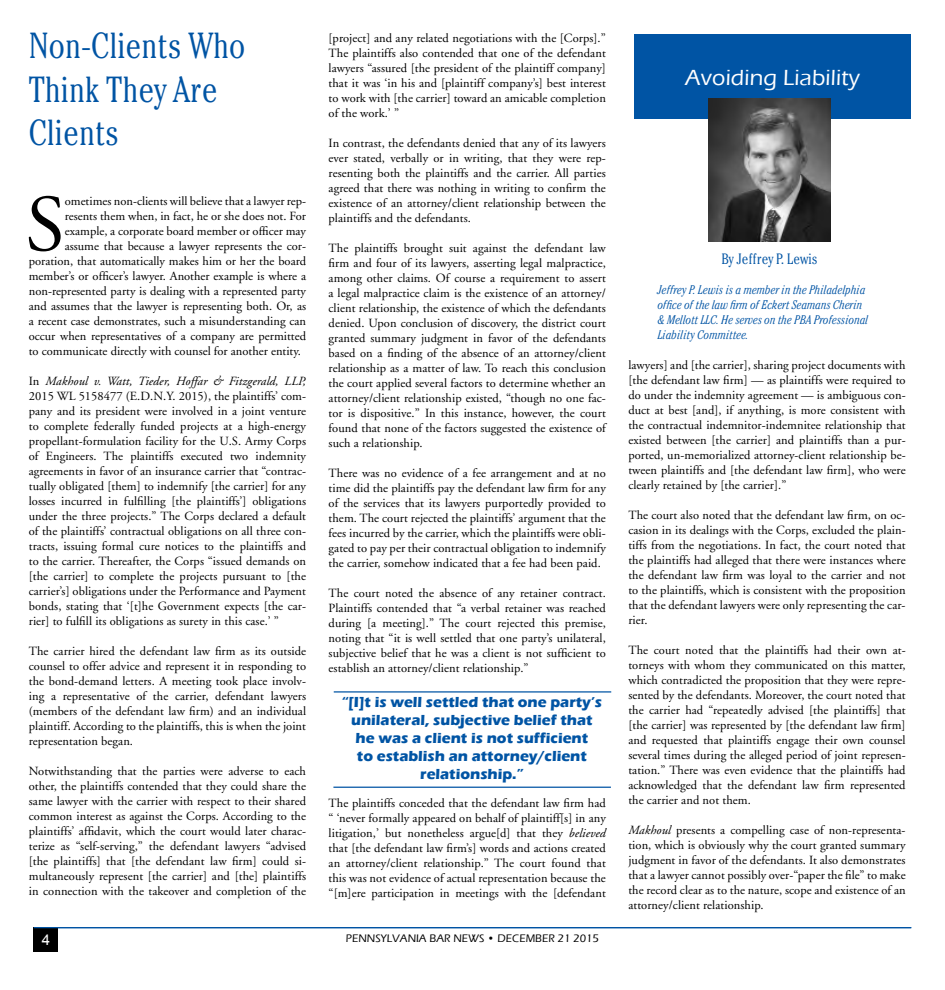
<style>
.page{position:relative;width:945px;height:990px;background:#fff}
.page>*{position:absolute;margin:0;border:0;box-sizing:border-box;transform-origin:0 0}
.t1{font:80.38px "Adobe Garamond";color:#000}
.t2{font:300 condensed 36.25px/43.5px "Cheltenham Std";color:#0054a4}
.t3{font:500 22.5px "Eras ITC";letter-spacing:.01em;color:#fff}
.t4{font:700 15px/18px "Eras ITC";color:#0054a4;text-align:center}
.t5{font:300 condensed 15px "Cheltenham Std";color:#0054a4}
.t6{font:15px "Arial";color:#fff}
.t7{font:12.5px/15px "Adobe Garamond";letter-spacing:.005em;color:#000;text-align:justify}
.t8{font:italic 300 condensed 12.5px/15px "Cheltenham Std";color:#0054a4}
.t9{font:500 11.25px "Eras ITC";color:#000}
.s1{font-style:italic}
</style>
<div class="page">
<div style="left:34px;top:927px;width:24px;height:24px;background:#000"></div>
<hr style="left:34px;top:927px;width:877px;height:1px;background:#0054a4">
<div style="left:634px;top:34px;width:277px;height:85px;background:#0054a4"></div>
<img style="left:708px;top:99px;width:123px;height:143px">
<hr style="left:334px;top:691px;width:277px;height:2px;background:#0054a4">
<hr style="left:333px;top:787px;width:278px;height:1px;background:#0054a4">
<h2 class="t2" style="left:29px;top:23px;width:218px">Non-Clients Who<br>Think They Are<br>Clients</h2>
<h1 class="t1" style="left:25px;top:182px;width:41px">S</h1>
<p class="t7" style="left:65px;top:194px;width:243px">ometimes non-clients will believe that a lawyer rep-</p>
<p class="t7" style="left:65px;top:209px;width:243px">resents them when, in fact, he or she does not. For</p>
<p class="t7" style="left:65px;top:224px;width:243px">example, a corporate board member or officer may</p>
<p class="t7" style="left:65px;top:239px;width:243px">assume that because a lawyer represents the cor-</p>
<p class="t7" style="left:29px;top:254px;width:279px">poration, that automatically makes him or her the board</p>
<p class="t7" style="left:29px;top:269px;width:279px">member’s or officer’s lawyer. Another example is where a</p>
<p class="t7" style="left:29px;top:284px;width:279px">non-represented party is dealing with a represented party</p>
<p class="t7" style="left:29px;top:299px;width:279px">and assumes that the lawyer is representing both. Or, as</p>
<p class="t7" style="left:29px;top:314px;width:279px">a recent case demonstrates, such a misunderstanding can</p>
<p class="t7" style="left:29px;top:329px;width:279px">occur when representatives of a company are permitted</p>
<p class="t7" style="left:29px;top:344px;width:274px">to communicate directly with counsel for another entity.</p>
<p class="t7" style="left:29px;top:374px;width:279px">In <span class="s1">Makhoul v. Watt, Tieder, Hoffar &amp; Fitzgerald, LLP, </span>2015 WL 5158477 (E.D.N.Y. 2015), the plaintiffs’ com&shy;pany and its president were involved in a joint venture to complete federally funded projects at a high-energy propellant-formulation facility for the U.S. Army Corps of Engineers. The plaintiffs executed two indemnity agreements in favor of an insurance carrier that “contrac&shy;tually obligated [them] to indemnify [the carrier] for any losses incurred in fulfilling [the plaintiffs’] obligations under the three projects.” The Corps declared a default of the plaintiffs’ contractual obligations on all three con&shy;tracts, issuing formal cure notices to the plaintiffs and to the carrier. Thereafter, the Corps “issued demands on [the carrier] to complete the projects pursuant to [the carrier’s] obligations under the Performance and Payment bonds, stating that ‘[t]he Government expects [the car&shy;rier] to fulfill its obligations as surety in this case.’ ”</p>
<p class="t7" style="left:29px;top:644px;width:279px">The carrier hired the defendant law firm as its outside counsel to offer advice and represent it in responding to the bond-demand letters. A meeting took place involv&shy;ing a representative of the carrier, defendant lawyers (members of the defendant law firm) and an individual plaintiff. According to the plaintiffs, this is when the joint representation began.</p>
<p class="t7" style="left:29px;top:764px;width:279px">Notwithstanding that the parties were adverse to each other, the plaintiffs contended that they could share the same lawyer with the carrier with respect to their shared common interest as against the Corps. According to the plaintiffs’ affidavit, which the court would later charac&shy;terize as “self-serving,” the defendant lawyers “advised [the plaintiffs] that [the defendant law firm] could si&shy;multaneously represent [the carrier] and [the] plaintiffs in connection with the takeover and completion of the</p>
<p class="t7" style="left:329px;top:31px;width:279px">[project] and any related negotiations with the [Corps].” The plaintiffs also contended that one of the defendant lawyers “assured [the president of the plaintiff company] that it was ‘in his and [plaintiff company’s] best interest to work with [the carrier] toward an amicable completion of the work.’ ”</p>
<p class="t7" style="left:329px;top:136px;width:279px">In contrast, the defendants denied that any of its lawyers ever stated, verbally or in writing, that they were rep&shy;resenting both the plaintiffs and the carrier. All parties agreed that there was nothing in writing to confirm the existence of an attorney/client relationship between the plaintiffs and the defendants.</p>
<p class="t7" style="left:329px;top:241px;width:279px">The plaintiffs brought suit against the defendant law firm and four of its lawyers, asserting legal malpractice, among other claims. Of course a requirement to assert a legal malpractice claim is the existence of an attorney/ client relationship, the existence of which the defendants denied. Upon conclusion of discovery, the district court granted summary judgment in favor of the defendants based on a finding of the absence of an attorney/client relationship as a matter of law. To reach this conclusion the court applied several factors to determine whether an attorney/client relationship existed, “though no one fac&shy;tor is dispositive.” In this instance, however, the court found that none of the factors suggested the existence of such a relationship.</p>
<p class="t7" style="left:329px;top:466px;width:279px">There was no evidence of a fee arrangement and at no time did the plaintiffs pay the defendant law firm for any of the services that its lawyers purportedly provided to them. The court rejected the plaintiffs’ argument that the fees incurred by the carrier, which the plaintiffs were obli&shy;gated to pay per their contractual obligation to indemnify the carrier, somehow indicated that a fee had been paid.</p>
<p class="t7" style="left:329px;top:586px;width:279px">The court noted the absence of any retainer contract.<br>Plaintiffs contended that “a verbal retainer was reached during [a meeting].” The court rejected this premise, noting that “it is well settled that one party’s unilateral, subjective belief that he was a client is not sufficient to establish an attorney/client relationship.”</p>
<p class="t4" style="left:342px;top:693px;width:262px">“[I]t is well settled that one party’s unilateral, subjective belief that he was a client is not sufficient<br>to establish an attorney/client relationship.”</p>
<p class="t7" style="left:329px;top:796px;width:279px">The plaintiffs conceded that the defendant law firm had “ ‘never formally appeared on behalf of plaintiff[s] in any litigation,’ but nonetheless argue[d] that they <span class="s1">believed </span>that [the defendant law firm’s] words and actions created an attorney/client relationship.” The court found that this was not evidence of actual representation because the “[m]ere participation in meetings with the [defendant</p>
<p class="t6" style="left:42px;top:930px;width:10px">4</p>
<p class="t9" style="left:346px;top:932px;width:255px">PENNSYLVANIA BAR NEWS • DECEMBER 21 2015</p>
<h3 class="t3" style="left:685px;top:65px;width:176px">Avoiding Liability</h3>
<p class="t5" style="left:721px;top:250px;width:98px">By Jeffrey P. Lewis</p>
<p class="t8" style="left:658px;top:282px;width:212px">Jeffrey P. Lewis is a member in the Philadelphia office of the law firm of Eckert Seamans Cherin &amp; Mellott LLC. He serves on the PBA Professional Liability Committee.</p>
<p class="t7" style="left:628px;top:358px;width:279px">lawyers] and [the carrier], sharing project documents with [the defendant law firm] — as plaintiffs were required to do under the indemnity agreement — is ambiguous con&shy;duct at best [and], if anything, is more consistent with the contractual indemnitor-indemnitee relationship that existed between [the carrier] and plaintiffs than a pur&shy;ported, un-memorialized attorney-client relationship be&shy;tween plaintiffs and [the defendant law firm], who were clearly retained by [the carrier].”</p>
<p class="t7" style="left:628px;top:508px;width:279px">The court also noted that the defendant law firm, on oc&shy;casion in its dealings with the Corps, excluded the plain&shy;tiffs from the negotiations. In fact, the court noted that the plaintiffs had alleged that there were instances where the defendant law firm was loyal to the carrier and not to the plaintiffs, which is consistent with the proposition that the defendant lawyers were only representing the car&shy;rier.</p>
<p class="t7" style="left:628px;top:643px;width:279px">The court noted that the plaintiffs had their own at&shy;torneys with whom they communicated on this matter, which contradicted the proposition that they were repre&shy;sented by the defendants. Moreover, the court noted that the carrier had “repeatedly advised [the plaintiffs] that [the carrier] was represented by [the defendant law firm] and requested that plaintiffs engage their own counsel several times during the alleged period of joint represen&shy;tation.” There was even evidence that the plaintiffs had acknowledged that the defendant law firm represented the carrier and not them.</p>
<p class="t7" style="left:628px;top:823px;width:279px"><span class="s1">Makhoul</span> presents a compelling case of non-representa&shy;tion, which is obviously why the court granted summary judgment in favor of the defendants. It also demonstrates that a lawyer cannot possibly over-“paper the file” to make the record clear as to the nature, scope and existence of an attorney/client relationship.</p>
</div>
